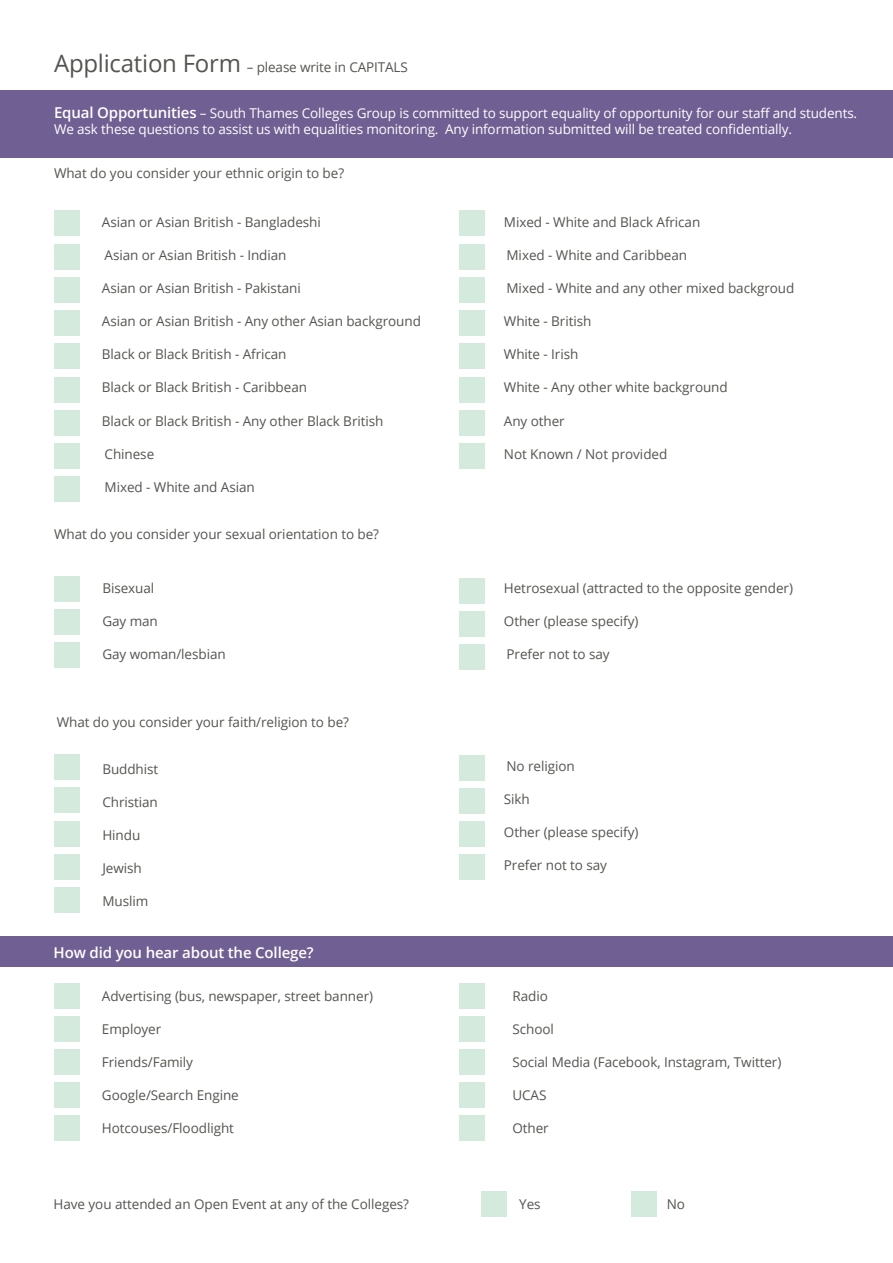
<style>
.page{position:relative;width:893px;height:1263px;background:#fff}
.page>*{position:absolute;margin:0;border:0;box-sizing:border-box;transform-origin:0 0}
.t1{font:600 15px "Open Sans";letter-spacing:-.01em;color:#fff}
.t2{font:13.5px "Open Sans";letter-spacing:-.005em;color:#545550}
.t3{font:13.5px/16.2px "Open Sans";letter-spacing:-.01em;color:#fff}
.s1{font-size:24px}
.s2{font-weight:600;font-size:15px}
</style>
<div class="page">
<div style="left:0;top:90px;width:893px;height:67px;background:#705f92"></div>
<div style="left:54px;top:854px;width:26px;height:26px;background:#d3eadc"></div>
<div style="left:54px;top:1082px;width:26px;height:26px;background:#d3eadc"></div>
<div style="left:54px;top:642px;width:26px;height:26px;background:#d3eadc"></div>
<div style="left:54px;top:443px;width:26px;height:26px;background:#d3eadc"></div>
<div style="left:54px;top:244px;width:26px;height:26px;background:#d3eadc"></div>
<div style="left:54px;top:821px;width:26px;height:26px;background:#d3eadc"></div>
<div style="left:54px;top:1049px;width:26px;height:26px;background:#d3eadc"></div>
<div style="left:54px;top:609px;width:26px;height:26px;background:#d3eadc"></div>
<div style="left:54px;top:410px;width:26px;height:26px;background:#d3eadc"></div>
<div style="left:54px;top:210px;width:26px;height:26px;background:#d3eadc"></div>
<div style="left:54px;top:787px;width:26px;height:26px;background:#d3eadc"></div>
<div style="left:54px;top:1016px;width:26px;height:26px;background:#d3eadc"></div>
<div style="left:54px;top:576px;width:26px;height:26px;background:#d3eadc"></div>
<div style="left:54px;top:377px;width:26px;height:26px;background:#d3eadc"></div>
<div style="left:54px;top:754px;width:26px;height:26px;background:#d3eadc"></div>
<div style="left:54px;top:982px;width:26px;height:26px;background:#d3eadc"></div>
<div style="left:54px;top:343px;width:26px;height:26px;background:#d3eadc"></div>
<div style="left:54px;top:887px;width:26px;height:26px;background:#d3eadc"></div>
<div style="left:54px;top:1115px;width:26px;height:26px;background:#d3eadc"></div>
<div style="left:631px;top:1190px;width:26px;height:26px;background:#d3eadc"></div>
<div style="left:54px;top:476px;width:26px;height:26px;background:#d3eadc"></div>
<div style="left:54px;top:277px;width:26px;height:26px;background:#d3eadc"></div>
<div style="left:54px;top:310px;width:26px;height:26px;background:#d3eadc"></div>
<div style="left:459px;top:854px;width:26px;height:26px;background:#d3eadc"></div>
<div style="left:459px;top:644px;width:26px;height:26px;background:#d3eadc"></div>
<div style="left:481px;top:1190px;width:25px;height:26px;background:#d3eadc"></div>
<div style="left:459px;top:443px;width:26px;height:26px;background:#d3eadc"></div>
<div style="left:459px;top:1016px;width:26px;height:26px;background:#d3eadc"></div>
<div style="left:459px;top:244px;width:26px;height:26px;background:#d3eadc"></div>
<div style="left:459px;top:821px;width:26px;height:26px;background:#d3eadc"></div>
<div style="left:459px;top:611px;width:26px;height:26px;background:#d3eadc"></div>
<div style="left:459px;top:410px;width:26px;height:26px;background:#d3eadc"></div>
<div style="left:459px;top:982px;width:26px;height:26px;background:#d3eadc"></div>
<div style="left:459px;top:210px;width:26px;height:26px;background:#d3eadc"></div>
<div style="left:459px;top:788px;width:26px;height:26px;background:#d3eadc"></div>
<div style="left:459px;top:578px;width:26px;height:26px;background:#d3eadc"></div>
<div style="left:459px;top:377px;width:26px;height:26px;background:#d3eadc"></div>
<div style="left:459px;top:755px;width:26px;height:26px;background:#d3eadc"></div>
<div style="left:459px;top:1115px;width:26px;height:26px;background:#d3eadc"></div>
<div style="left:459px;top:343px;width:26px;height:26px;background:#d3eadc"></div>
<div style="left:459px;top:1049px;width:26px;height:26px;background:#d3eadc"></div>
<div style="left:459px;top:277px;width:26px;height:26px;background:#d3eadc"></div>
<div style="left:459px;top:1082px;width:26px;height:26px;background:#d3eadc"></div>
<div style="left:459px;top:310px;width:26px;height:26px;background:#d3eadc"></div>
<div style="left:0;top:936px;width:893px;height:31px;background:#705f92"></div>
<p class="t2" style="left:54px;top:58px;width:355px"><span class="s1">Application Form</span> – please write in CAPITALS</p>
<p class="t3" style="left:54px;top:104px;width:805px"><span class="s2">Equal Opportunities</span> – South Thames Colleges Group is committed to support equality of opportunity for our staff and students.<br>We ask these questions to assist us with equalities monitoring. Any information submitted will be treated confidentially.</p>
<p class="t2" style="left:54px;top:163px;width:292px">What do you consider your ethnic origin to be?</p>
<p class="t2" style="left:102px;top:213px;width:221px">Asian or Asian British - Bangladeshi</p>
<p class="t2" style="left:105px;top:246px;width:184px">Asian or Asian British - Indian</p>
<p class="t2" style="left:102px;top:279px;width:200px">Asian or Asian British - Pakistani</p>
<p class="t2" style="left:102px;top:312px;width:321px">Asian or Asian British - Any other Asian background</p>
<p class="t2" style="left:102px;top:345px;width:186px">Black or Black British - African</p>
<p class="t2" style="left:102px;top:378px;width:207px">Black or Black British - Caribbean</p>
<p class="t2" style="left:102px;top:411px;width:283px">Black or Black British - Any other Black British</p>
<p class="t2" style="left:105px;top:445px;width:51px">Chinese</p>
<p class="t2" style="left:105px;top:478px;width:152px">Mixed - White and Asian</p>
<p class="t2" style="left:54px;top:525px;width:326px">What do you consider your sexual orientation to be?</p>
<p class="t2" style="left:102px;top:578px;width:53px">Bisexual</p>
<p class="t2" style="left:102px;top:612px;width:57px">Gay man</p>
<p class="t2" style="left:102px;top:645px;width:125px">Gay woman/lesbian</p>
<p class="t2" style="left:57px;top:713px;width:294px">What do you consider your faith/religion to be?</p>
<p class="t2" style="left:102px;top:760px;width:58px">Buddhist</p>
<p class="t2" style="left:102px;top:793px;width:57px">Christian</p>
<p class="t2" style="left:102px;top:826px;width:39px">Hindu</p>
<p class="t2" style="left:102px;top:859px;width:41px">Jewish</p>
<p class="t2" style="left:102px;top:892px;width:47px">Muslim</p>
<p class="t1" style="left:54px;top:942px;width:262px">How did you hear about the College?</p>
<p class="t2" style="left:102px;top:987px;width:273px">Advertising (bus, newspaper, street banner)</p>
<p class="t2" style="left:102px;top:1020px;width:61px">Employer</p>
<p class="t2" style="left:102px;top:1053px;width:93px">Friends/Family</p>
<p class="t2" style="left:102px;top:1086px;width:138px">Google/Search Engine</p>
<p class="t2" style="left:102px;top:1119px;width:134px">Hotcouses/Floodlight</p>
<p class="t2" style="left:504px;top:213px;width:198px">Mixed - White and Black African</p>
<p class="t2" style="left:506px;top:246px;width:182px">Mixed - White and Caribbean</p>
<p class="t2" style="left:506px;top:279px;width:289px">Mixed - White and any other mixed backgroud</p>
<p class="t2" style="left:504px;top:312px;width:89px">White - British</p>
<p class="t2" style="left:504px;top:345px;width:76px">White - Irish</p>
<p class="t2" style="left:504px;top:378px;width:225px">White - Any other white background</p>
<p class="t2" style="left:504px;top:411px;width:62px">Any other</p>
<p class="t2" style="left:504px;top:445px;width:165px">Not Known / Not provided</p>
<p class="t2" style="left:504px;top:578px;width:291px">Hetrosexual (attracted to the opposite gender)</p>
<p class="t2" style="left:504px;top:612px;width:136px">Other (please specify)</p>
<p class="t2" style="left:506px;top:645px;width:105px">Prefer not to say</p>
<p class="t2" style="left:506px;top:756px;width:70px">No religion</p>
<p class="t2" style="left:504px;top:790px;width:28px">Sikh</p>
<p class="t2" style="left:504px;top:823px;width:136px">Other (please specify)</p>
<p class="t2" style="left:504px;top:856px;width:105px">Prefer not to say</p>
<p class="t2" style="left:512px;top:987px;width:37px">Radio</p>
<p class="t2" style="left:512px;top:1020px;width:43px">School</p>
<p class="t2" style="left:512px;top:1053px;width:270px">Social Media (Facebook, Instagram, Twitter)</p>
<p class="t2" style="left:512px;top:1086px;width:36px">UCAS</p>
<p class="t2" style="left:512px;top:1119px;width:38px">Other</p>
<p class="t2" style="left:54px;top:1194px;width:357px">Have you attended an Open Event at any of the Colleges?</p>
<p class="t2" style="left:519px;top:1194px;width:23px">Yes</p>
<p class="t2" style="left:667px;top:1194px;width:20px">No</p>
</div>
